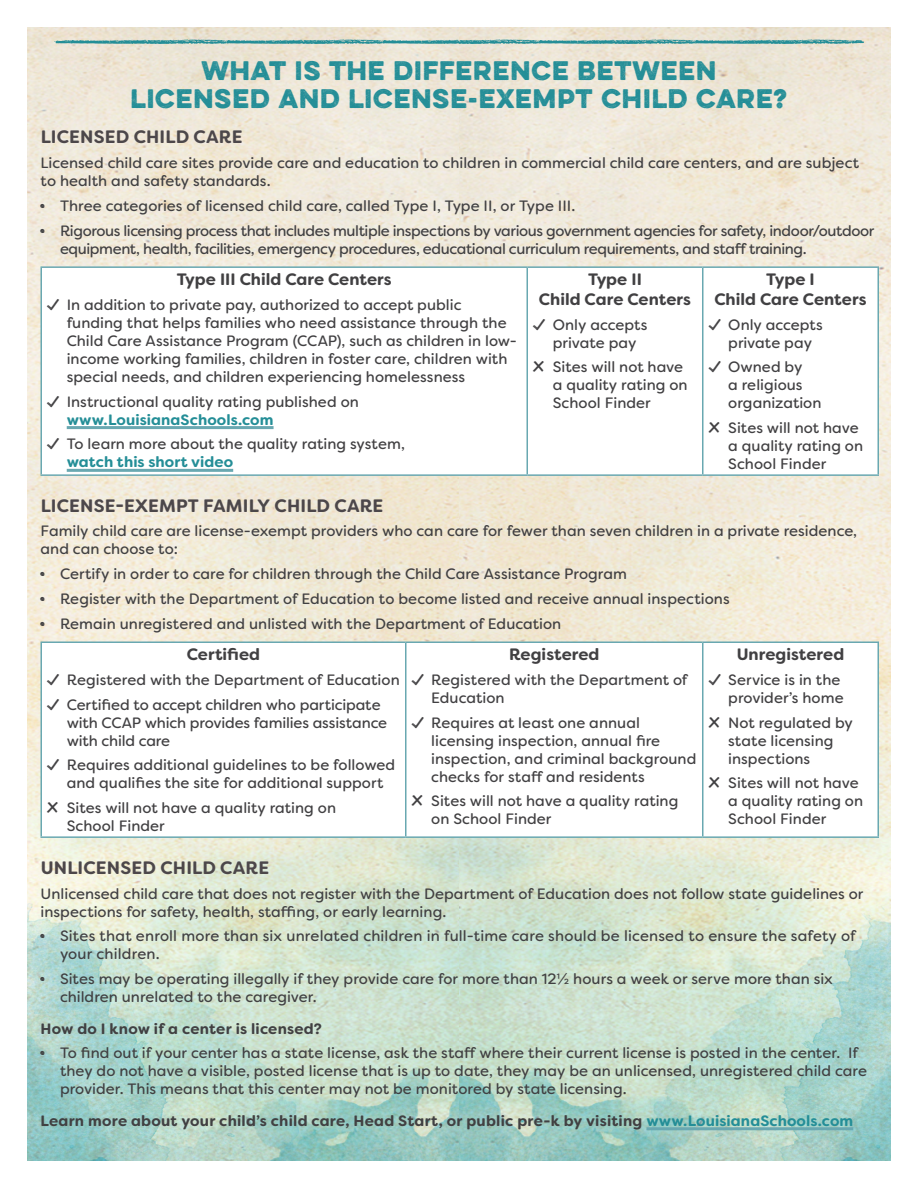
<style>
.page{position:relative;width:918px;height:1188px;background:#fff}
.page>*{position:absolute;margin:0;border:0;box-sizing:border-box;transform-origin:0 0}
.Questions{font:700 24px/28.8px "Eveleth";letter-spacing:.04em;color:#248e97;text-align:center}
.Subhead{font:700 18px "Filson Soft";letter-spacing:.01em;color:#4c474a}
.Subhead_2{font:700 16.5px/19.8px "Filson Soft";color:#414042;text-align:center}
.Body{font:15px/18px "Filson Soft";color:#414042}
.Body-2{font:15px/18px "Filson Soft";letter-spacing:-.025em;color:#414042}
.Body-3{font:700 15px "Filson Soft";letter-spacing:.015em;color:#414042}
.s1{font-family:"Le Osler Stamp"}
.s2{font-family:"Le Osler Stamp Icon"}
.s3{font-weight:700;color:#248e97}
.s4{font-family:"Le Osler Rough Icon"}
.s5{color:#248e97}
</style>
<div class="page">
<img style="left:27px;top:27px;width:864px;height:1134px">
<hr style="left:646px;top:1127px;width:207px;height:3px;background:#69a8b1">
<svg style="left:54px;top:39px;width:810px;height:6px;background:#86b7b4"></svg>
<svg style="left:42px;top:268px;width:836px;height:206px"></svg>
<hr style="left:40px;top:266px;width:487px;height:2px;background:#69a8b1">
<hr style="left:40px;top:268px;width:2px;height:206px;background:#69a8b1">
<hr style="left:527px;top:266px;width:176px;height:2px;background:#69a8b1">
<hr style="left:526px;top:268px;width:2px;height:206px;background:#69a8b1">
<hr style="left:703px;top:266px;width:176px;height:2px;background:#69a8b1">
<hr style="left:702px;top:268px;width:2px;height:206px;background:#69a8b1">
<hr style="left:878px;top:268px;width:1px;height:206px;background:#69a8b1">
<hr style="left:40px;top:474px;width:487px;height:2px;background:#69a8b1">
<hr style="left:527px;top:474px;width:176px;height:2px;background:#69a8b1">
<hr style="left:703px;top:474px;width:176px;height:2px;background:#69a8b1">
<hr style="left:67px;top:426px;width:207px;height:3px;background:#69a8b1">
<hr style="left:67px;top:469px;width:166px;height:3px;background:#69a8b1">
<svg style="left:42px;top:643px;width:836px;height:193px"></svg>
<hr style="left:40px;top:641px;width:366px;height:2px;background:#69a8b1">
<hr style="left:40px;top:643px;width:2px;height:193px;background:#69a8b1">
<hr style="left:40px;top:836px;width:366px;height:2px;background:#69a8b1">
<hr style="left:406px;top:641px;width:297px;height:2px;background:#69a8b1">
<hr style="left:405px;top:643px;width:1px;height:193px;background:#69a8b1">
<hr style="left:703px;top:641px;width:176px;height:2px;background:#69a8b1">
<hr style="left:702px;top:643px;width:2px;height:193px;background:#69a8b1">
<hr style="left:878px;top:643px;width:1px;height:193px;background:#69a8b1">
<hr style="left:406px;top:836px;width:297px;height:2px;background:#69a8b1">
<hr style="left:703px;top:836px;width:176px;height:2px;background:#69a8b1">
<p class="Questions" style="left:131px;top:55px;width:658px">WHAT IS THE DIFFERENCE BETWEEN<br>LICENSED AND LICENSE-EXEMPT CHILD CARE?</p>
<p class="Subhead" style="left:41px;top:126px;width:203px">LICENSED CHILD CARE</p>
<p class="Body" style="left:40px;top:154px;width:820px">Licensed child care sites provide care and education to children in commercial child care centers, and are subject to health and safety standards.</p>
<p class="Body" style="left:40px;top:197px;width:536px"><span class="s1">•</span> Three categories of licensed child care, called Type I, Type II, or Type III.</p>
<p class="Body-2" style="left:60px;top:221px;width:816px;text-indent:-20px"><span class="s1">•</span> Rigorous licensing process that includes multiple inspections by various government agencies for safety, indoor/outdoor equipment, health, facilities, emergency procedures, educational curriculum requirements, and staff training.</p>
<p class="Subhead_2" style="left:177px;top:269px;width:217px">Type III Child Care Centers</p>
<p class="Body" style="left:67px;top:296px;width:452px;text-indent:-20px"><span class="s2">¿</span> In addition to private pay, authorized to accept public funding that helps families who need assistance through the Child Care Assistance Program (CCAP), such as children in low&shy;income working families, children in foster care, children with special needs, and children experiencing homelessness</p>
<p class="Body" style="left:67px;top:392px;width:294px;text-indent:-20px"><span class="s2">¿</span> Instructional quality rating published on <span class="s3">www.LouisianaSchools.com</span></p>
<p class="Body" style="left:67px;top:435px;width:340px;text-indent:-20px"><span class="s2">¿</span> To learn more about the quality rating system, <span class="s3">watch this short video</span></p>
<p class="Subhead_2" style="left:539px;top:269px;width:154px">Type II<br>Child Care Centers</p>
<p class="Body" style="left:533px;top:315px;width:116px;text-align:center"><span class="s2">¿</span> Only accepts private pay</p>
<p class="Body" style="left:553px;top:358px;width:136px;text-indent:-20px"><span class="s4">3</span> Sites will not have a quality rating on<br>School Finder</p>
<p class="Subhead_2" style="left:714px;top:269px;width:154px">Type I<br>Child Care Centers</p>
<p class="Body" style="left:709px;top:315px;width:116px;text-align:center"><span class="s2">¿</span> Only accepts private pay</p>
<p class="Body" style="left:728px;top:358px;width:95px;text-indent:-20px"><span class="s2">¿</span> Owned by<br>a religious organization</p>
<p class="Body" style="left:728px;top:419px;width:136px;text-indent:-20px"><span class="s4">3</span> Sites will not have a quality rating on<br>School Finder</p>
<p class="Subhead" style="left:41px;top:494px;width:344px">LICENSE-EXEMPT FAMILY CHILD CARE</p>
<p class="Body" style="left:40px;top:522px;width:818px">Family child care are license-exempt providers who can care for fewer than seven children in a private residence, and can choose to:</p>
<p class="Body" style="left:40px;top:565px;width:588px"><span class="s1">•</span> Certify in order to care for children through the Child Care Assistance Program</p>
<p class="Body" style="left:40px;top:590px;width:691px"><span class="s1">•</span> Register with the Department of Education to become listed and receive annual inspections</p>
<p class="Body" style="left:40px;top:614px;width:522px"><span class="s1">•</span> Remain unregistered and unlisted with the Department of Education</p>
<p class="Subhead_2" style="left:187px;top:645px;width:75px">Certified</p>
<p class="Body" style="left:47px;top:671px;width:354px"><span class="s2">¿</span> Registered with the Department of Education</p>
<p class="Body" style="left:67px;top:695px;width:322px;text-indent:-20px"><span class="s2">¿</span> Certified to accept children who participate with CCAP which provides families assistance with child care</p>
<p class="Body" style="left:47px;top:756px;width:350px;text-align:center"><span class="s2">¿</span> Requires additional guidelines to be followed and qualifies the site for additional support</p>
<p class="Body" style="left:67px;top:799px;width:271px;text-indent:-20px"><span class="s4">3</span> Sites will not have a quality rating on<br>School Finder</p>
<p class="Subhead_2" style="left:509px;top:645px;width:92px">Registered</p>
<p class="Body" style="left:431px;top:671px;width:258px;text-indent:-20px"><span class="s2">¿</span> Registered with the Department of<br>Education</p>
<p class="Body" style="left:431px;top:713px;width:267px;text-indent:-20px"><span class="s2">¿</span> Requires at least one annual licensing inspection, annual fire inspection, and criminal background checks for staff and residents</p>
<p class="Body" style="left:431px;top:792px;width:249px;text-indent:-20px"><span class="s4">3</span> Sites will not have a quality rating on School Finder</p>
<p class="Subhead_2" style="left:737px;top:645px;width:109px">Unregistered</p>
<p class="Body" style="left:709px;top:671px;width:136px;text-align:right"><span class="s2">¿</span> Service is in the provider’s home</p>
<p class="Body" style="left:728px;top:713px;width:126px;text-indent:-20px"><span class="s4">3</span> Not regulated by state licensing inspections</p>
<p class="Body" style="left:728px;top:774px;width:136px;text-indent:-20px"><span class="s4">3</span> Sites will not have a quality rating on<br>School Finder</p>
<p class="Subhead" style="left:41px;top:856px;width:230px">UNLICENSED CHILD CARE</p>
<p class="Body" style="left:40px;top:884px;width:825px">Unlicensed child care that does not register with the Department of Education does not follow state guidelines or inspections for safety, health, staffing, or early learning.</p>
<p class="Body" style="left:60px;top:927px;width:797px;text-indent:-20px"><span class="s1">•</span> Sites that enroll more than six unrelated children in full-time care should be licensed to ensure the safety of your children.</p>
<p class="Body" style="left:60px;top:970px;width:774px;text-indent:-20px"><span class="s1">•</span> Sites may be operating illegally if they provide care for more than 12½ hours a week or serve more than six children unrelated to the caregiver.</p>
<p class="Body-3" style="left:40px;top:1019px;width:283px">How do I know if a center is licensed?</p>
<p class="Body" style="left:60px;top:1044px;width:808px;text-indent:-20px"><span class="s1">•</span> To find out if your center has a state license, ask the staff where their current license is posted in the center. If they do not have a visible, posted license that is up to date, they may be an unlicensed, unregistered child care provider. This means that this center may not be monitored by state licensing.</p>
<p class="Body-3" style="left:40px;top:1111px;width:814px">Learn more about your child’s child care, Head Start, or public pre-k by visiting <span class="s5">www.LouisianaSchools.com</span></p>
</div>
